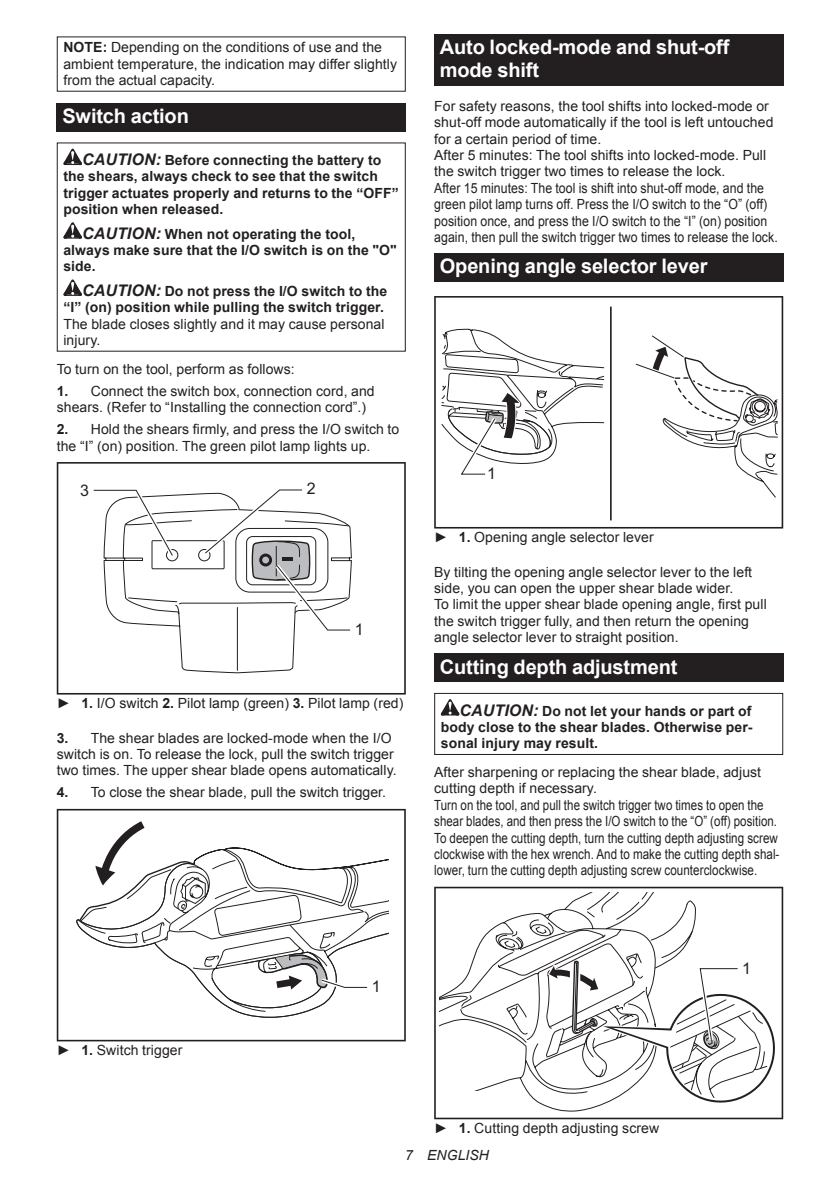
<style>
.page{position:relative;width:840px;height:1191px;background:#fff}
.page>*{position:absolute;margin:0;border:0;box-sizing:border-box;transform-origin:0 0}
.t1{font:700 20px/23.4px "Arial";letter-spacing:-.01em;color:#fff}
.t2{font:16px "Arial";color:#231f20}
.t3{font:14px/16.4px "Arial";letter-spacing:.005em;color:#231f20}
.t4{font:700 14px/16.4px "Arial";letter-spacing:.005em;color:#231f20}
.t5{font:italic 14px "Arial";letter-spacing:.005em;color:#231f20}
.s1{font-weight:700}
.s2{font-style:italic;font-size:16px}
</style>
<div class="page">
<div style="left:57px;top:103px;width:348px;height:29px;background:#231f20"></div>
<svg style="left:63px;top:149px;width:19px;height:16px"></svg>
<svg style="left:63px;top:222px;width:19px;height:17px"></svg>
<svg style="left:63px;top:279px;width:19px;height:17px"></svg>
<svg style="left:57px;top:462px;width:348px;height:232px"></svg>
<svg style="left:57px;top:809px;width:348px;height:232px"></svg>
<div style="left:434px;top:34px;width:348px;height:52px;background:#231f20"></div>
<div style="left:434px;top:253px;width:348px;height:29px;background:#231f20"></div>
<svg style="left:434px;top:296px;width:348px;height:232px"></svg>
<div style="left:434px;top:653px;width:348px;height:29px;background:#231f20"></div>
<svg style="left:440px;top:699px;width:19px;height:16px"></svg>
<div style="left:434px;top:693px;width:348px;height:62px;border:1px solid #231f20"></div>
<svg style="left:434px;top:886px;width:348px;height:233px"></svg>
<svg style="left:530px;top:900px;width:250px;height:216px"></svg>
<p class="t3" style="left:63px;top:39px;width:335px"><span class="s1">NOTE:</span> Depending on the conditions of use and the ambient temperature, the indication may differ slightly from the actual capacity.</p>
<h1 class="t1" style="left:62px;top:105px;width:128px">Switch action</h1>
<p class="t4" style="left:63px;top:152px;width:336px;text-indent:19px"><span class="s2">CAUTION:</span> Before connecting the battery to the shears, always check to see that the switch trigger actuates properly and returns to the “OFF” position when released.</p>
<p class="t4" style="left:63px;top:226px;width:335px;text-indent:19px"><span class="s2">CAUTION:</span> When not operating the tool, always make sure that the I/O switch is on the "O" side.</p>
<p class="t4" style="left:63px;top:283px;width:325px;text-align:right"><span class="s2">CAUTION:</span> Do not press the I/O switch to the “I” (on) position while pulling the switch trigger.</p>
<p class="t3" style="left:63px;top:316px;width:322px">The blade closes slightly and it may cause personal injury.</p>
<p class="t3" style="left:57px;top:361px;width:239px">To turn on the tool, perform as follows:</p>
<p class="t3" style="left:57px;top:383px;width:319px"><span class="s1">1.</span> Connect the switch box, connection cord, and shears. (Refer to “Installing the connection cord”.)</p>
<p class="t3" style="left:57px;top:421px;width:344px"><span class="s1">2.</span> Hold the shears firmly, and press the I/O switch to the “I” (on) position. The green pilot lamp lights up.</p>
<p class="t2" style="left:80px;top:479px;width:10px">3</p>
<p class="t2" style="left:306px;top:478px;width:10px">2</p>
<p class="t2" style="left:354px;top:618px;width:10px">1</p>
<p class="t3" style="left:57px;top:695px;width:348px">► <span class="s1">1.</span> I/O switch <span class="s1">2.</span> Pilot lamp (green) <span class="s1">3.</span> Pilot lamp (red)</p>
<p class="t3" style="left:57px;top:729px;width:341px"><span class="s1">3.</span> The shear blades are locked-mode when the I/O switch is on. To release the lock, pull the switch trigger two times. The upper shear blade opens automatically.</p>
<p class="t3" style="left:57px;top:784px;width:331px"><span class="s1">4.</span> To close the shear blade, pull the switch trigger.</p>
<h1 class="t1" style="left:439px;top:36px;width:291px">Auto locked-mode and shut-off mode shift</h1>
<p class="t3" style="left:434px;top:98px;width:345px">For safety reasons, the tool shifts into locked-mode or shut-off mode automatically if the tool is left untouched for a certain period of time.<br>After 5 minutes: The tool shifts into locked-mode. Pull the switch trigger two times to release the lock.<br>After 15 minutes: The tool is shift into shut-off mode, and the green pilot lamp turns off. Press the I/O switch to the “O” (off) position once, and press the I/O switch to the “I” (on) position again, then pull the switch trigger two times to release the lock.</p>
<h1 class="t1" style="left:439px;top:255px;width:269px">Opening angle selector lever</h1>
<p class="t2" style="left:486px;top:463px;width:10px">1</p>
<p class="t3" style="left:434px;top:529px;width:221px">► <span class="s1">1.</span> Opening angle selector lever</p>
<p class="t3" style="left:434px;top:563px;width:334px">By tilting the opening angle selector lever to the left side, you can open the upper shear blade wider.<br>To limit the upper shear blade opening angle, first pull the switch trigger fully, and then return the opening angle selector lever to straight position.</p>
<h1 class="t1" style="left:439px;top:655px;width:239px">Cutting depth adjustment</h1>
<p class="t4" style="left:440px;top:703px;width:313px;text-align:justify;text-indent:19px"><span class="s2">CAUTION:</span> Do not let your hands or part of body close to the shear blades. Otherwise per&shy;sonal injury may result.</p>
<p class="t3" style="left:434px;top:764px;width:346px">After sharpening or replacing the shear blade, adjust cutting depth if necessary.<br>Turn on the tool, and pull the switch trigger two times to open the shear blades, and then press the I/O switch to the “O” (off) position.<br>To deepen the cutting depth, turn the cutting depth adjusting screw clockwise with the hex wrench. And to make the cutting depth shal&shy;lower, turn the cutting depth adjusting screw counterclockwise.</p>
<p class="t3" style="left:57px;top:1042px;width:127px">► <span class="s1">1.</span> Switch trigger</p>
<p class="t2" style="left:372px;top:975px;width:10px">1</p>
<p class="t3" style="left:434px;top:1119px;width:226px">► <span class="s1">1.</span> Cutting depth adjusting screw</p>
<p class="t2" style="left:741px;top:957px;width:10px">1</p>
<p class="t5" style="left:405px;top:1146px;width:85px">7 ENGLISH</p>
</div>
